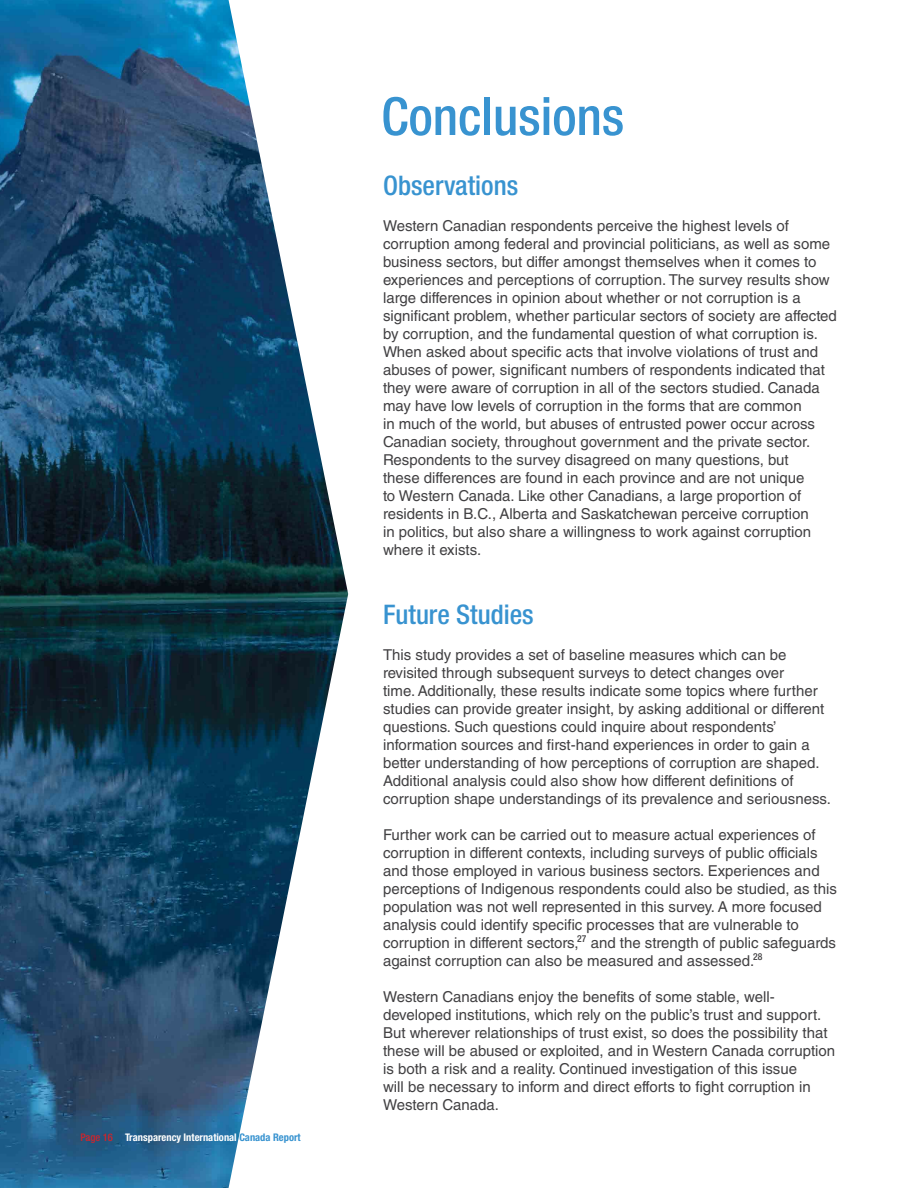
<style>
.page{position:relative;width:918px;height:1188px;background:#fff}
.page>*{position:absolute;margin:0;border:0;box-sizing:border-box;transform-origin:0 0}
.t1{font:500 condensed 52.5px "Helvetica Neue LT Std";color:#3893d0}
.t2{font:500 condensed 27px "Helvetica Neue LT Std";color:#3893d0}
.t3{font:15px/18px "Helvetica LT Std";color:#414042}
.t4{font:700 condensed 10.5px "Helvetica Neue LT Std";color:#fff}
.s1{font-weight:500;color:#d2232a}
.s2{color:#3893d0}
</style>
<div class="page">
<img style="left:0;top:0;width:348px;height:1188px">
<p class="t4" style="left:80px;top:1131px;width:222px"><span class="s1">Page 16</span> Transparency International <span class="s2">Canada Report</span></p>
<h1 class="t1" style="left:381px;top:85px;width:244px">Conclusions</h1>
<h2 class="t2" style="left:383px;top:169px;width:137px">Observations</h2>
<p class="t3" style="left:383px;top:216px;width:455px">Western Canadian respondents perceive the highest levels of corruption among federal and provincial politicians, as well as some business sectors, but differ amongst themselves when it comes to experiences and perceptions of corruption. The survey results show large differences in opinion about whether or not corruption is a significant problem, whether particular sectors of society are affected by corruption, and the fundamental question of what corruption is.<br>When asked about specific acts that involve violations of trust and abuses of power, significant numbers of respondents indicated that they were aware of corruption in all of the sectors studied. Canada may have low levels of corruption in the forms that are common<br>in much of the world, but abuses of entrusted power occur across Canadian society, throughout government and the private sector.<br>Respondents to the survey disagreed on many questions, but<br>these differences are found in each province and are not unique<br>to Western Canada. Like other Canadians, a large proportion of residents in B.C., Alberta and Saskatchewan perceive corruption<br>in politics, but also share a willingness to work against corruption where it exists.</p>
<h2 class="t2" style="left:383px;top:598px;width:152px">Future Studies</h2>
<p class="t3" style="left:383px;top:645px;width:450px">This study provides a set of baseline measures which can be revisited through subsequent surveys to detect changes over<br>time. Additionally, these results indicate some topics where further studies can provide greater insight, by asking additional or different questions. Such questions could inquire about respondents’ information sources and first-hand experiences in order to gain a better understanding of how perceptions of corruption are shaped.<br>Additional analysis could also show how different definitions of corruption shape understandings of its prevalence and seriousness.</p>
<p class="t3" style="left:383px;top:825px;width:455px">Further work can be carried out to measure actual experiences of corruption in different contexts, including surveys of public officials and those employed in various business sectors. Experiences and perceptions of Indigenous respondents could also be studied, as this population was not well represented in this survey. A more focused analysis could identify specific processes that are vulnerable to corruption in different sectors,<sup>27</sup> and the strength of public safeguards against corruption can also be measured and assessed.<sup>28</sup></p>
<p class="t3" style="left:383px;top:987px;width:454px">Western Canadians enjoy the benefits of some stable, well&shy;developed institutions, which rely on the public’s trust and support.<br>But wherever relationships of trust exist, so does the possibility that these will be abused or exploited, and in Western Canada corruption is both a risk and a reality. Continued investigation of this issue<br>will be necessary to inform and direct efforts to fight corruption in Western Canada.</p>
</div>
